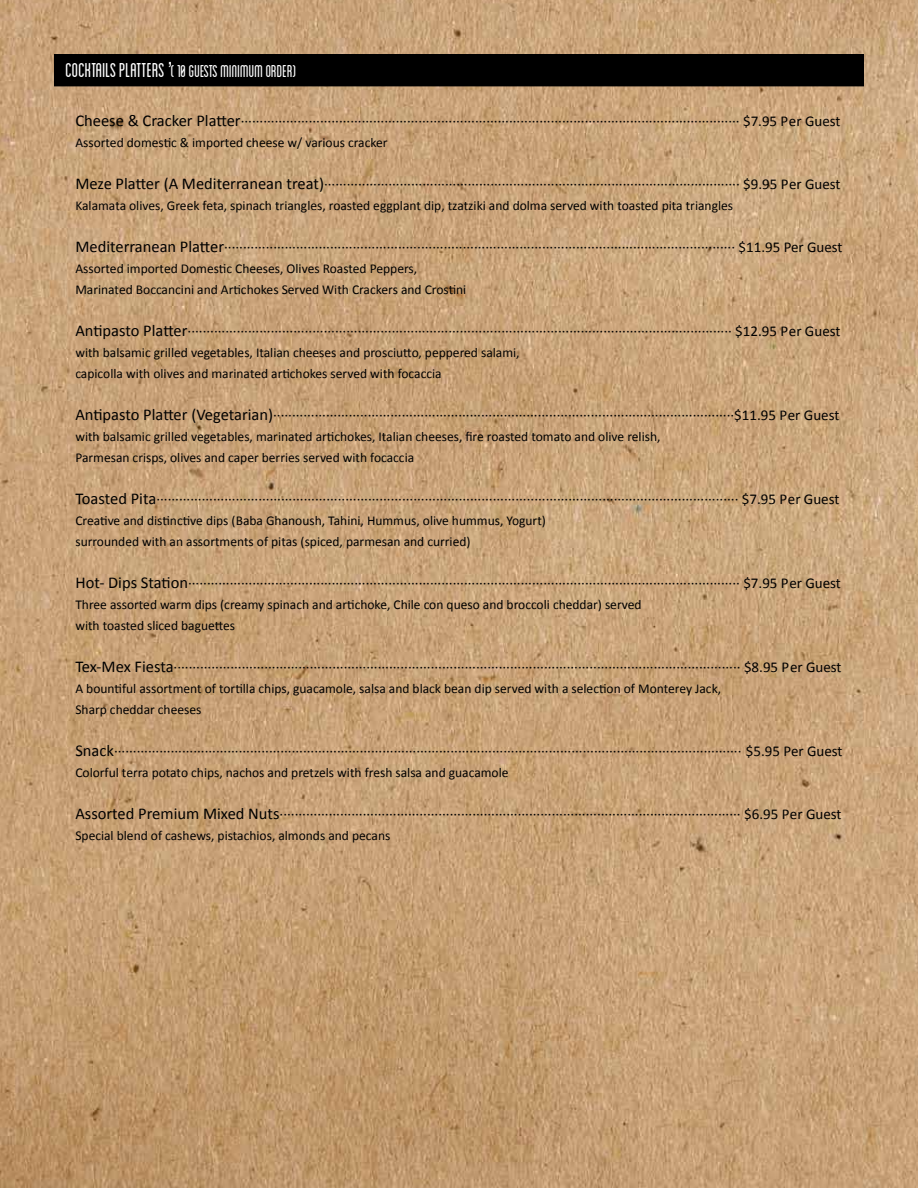
<style>
.page{position:relative;width:918px;height:1188px;background:#fff}
.page>*{position:absolute;margin:0;border:0;box-sizing:border-box;transform-origin:0 0}
.t1{font:condensed 18px "Blanch";color:#fff}
.t2{font:15px "Calibri";color:#000}
.t3{font:13.5px/21px "Calibri";color:#000}
.s1{font-size:21px}
.s2{font-size:16.5px}
</style>
<div class="page">
<img style="left:0;top:0;width:918px;height:1188px">
<div style="left:55px;top:55px;width:808px;height:31px;background:#000"></div>
<div style="left:54px;top:54px;width:810px;height:32px;border:2px solid #000"></div>
<p class="t1" style="left:65px;top:61px;width:232px"><span class="s1">COCKTAILS PLATTERS</span> ( 10 GUESTS MINIMUM ORDER)</p>
<p class="t2" style="left:75px;top:111px;width:767px"><span class="s2">Cheese &amp; Cracker Platter</span>···································································································································· $7.95 Per Guest</p>
<p class="t3" style="left:75px;top:132px;width:314px">Assorted domestic &amp; imported cheese w/ various cracker</p>
<p class="t2" style="left:75px;top:174px;width:767px"><span class="s2">Meze Platter (A Mediterranean treat)</span>·············································································································· $9.95 Per Guest</p>
<p class="t3" style="left:75px;top:195px;width:659px">Kalamata olives, Greek feta, spinach triangles, roasted eggplant dip, tzatziki and dolma served with toasted pita triangles</p>
<p class="t2" style="left:75px;top:237px;width:769px"><span class="s2">Mediterranean Platter</span>······································································································································· $11.95 Per Guest</p>
<p class="t3" style="left:75px;top:258px;width:392px">Assorted imported Domestic Cheeses, Olives Roasted Peppers,<br>Marinated Boccancini and Artichokes Served With Crackers and Crostini</p>
<p class="t2" style="left:75px;top:321px;width:767px"><span class="s2">Antipasto Platter</span>················································································································································ $12.95 Per Guest</p>
<p class="t3" style="left:75px;top:342px;width:446px">with balsamic grilled vegetables, Italian cheeses and prosciutto, peppered salami, capicolla with olives and marinated artichokes served with focaccia</p>
<p class="t2" style="left:75px;top:405px;width:766px"><span class="s2">Antipasto Platter (Vegetarian)</span>··························································································································$11.95 Per Guest</p>
<p class="t3" style="left:75px;top:426px;width:587px">with balsamic grilled vegetables, marinated artichokes, Italian cheeses, fire roasted tomato and olive relish,<br>Parmesan crisps, olives and caper berries served with focaccia</p>
<p class="t2" style="left:75px;top:489px;width:766px"><span class="s2">Toasted Pita</span>·························································································································································· $7.95 Per Guest</p>
<p class="t3" style="left:75px;top:510px;width:472px">Creative and distinctive dips (Baba Ghanoush, Tahini, Hummus, olive hummus, Yogurt) surrounded with an assortments of pitas (spiced, parmesan and curried)</p>
<p class="t2" style="left:75px;top:573px;width:767px"><span class="s2">Hot- Dips Station</span>·················································································································································· $7.95 Per Guest</p>
<p class="t3" style="left:75px;top:594px;width:568px">Three assorted warm dips (creamy spinach and artichoke, Chile con queso and broccoli cheddar) served with toasted sliced baguettes</p>
<p class="t2" style="left:75px;top:657px;width:768px"><span class="s2">Tex-Mex Fiesta</span>······················································································································································ $8.95 Per Guest</p>
<p class="t3" style="left:75px;top:678px;width:647px">A bountiful assortment of tortilla chips, guacamole, salsa and black bean dip served with a selection of Monterey Jack,<br>Sharp cheddar cheeses</p>
<p class="t2" style="left:75px;top:741px;width:769px"><span class="s2">Snack</span>······································································································································································ $5.95 Per Guest</p>
<p class="t3" style="left:75px;top:762px;width:435px">Colorful terra potato chips, nachos and pretzels with fresh salsa and guacamole</p>
<p class="t2" style="left:75px;top:804px;width:768px"><span class="s2">Assorted Premium Mixed Nuts</span>·························································································································· $6.95 Per Guest</p>
<p class="t3" style="left:75px;top:825px;width:316px">Special blend of cashews, pistachios, almonds and pecans</p>
</div>
